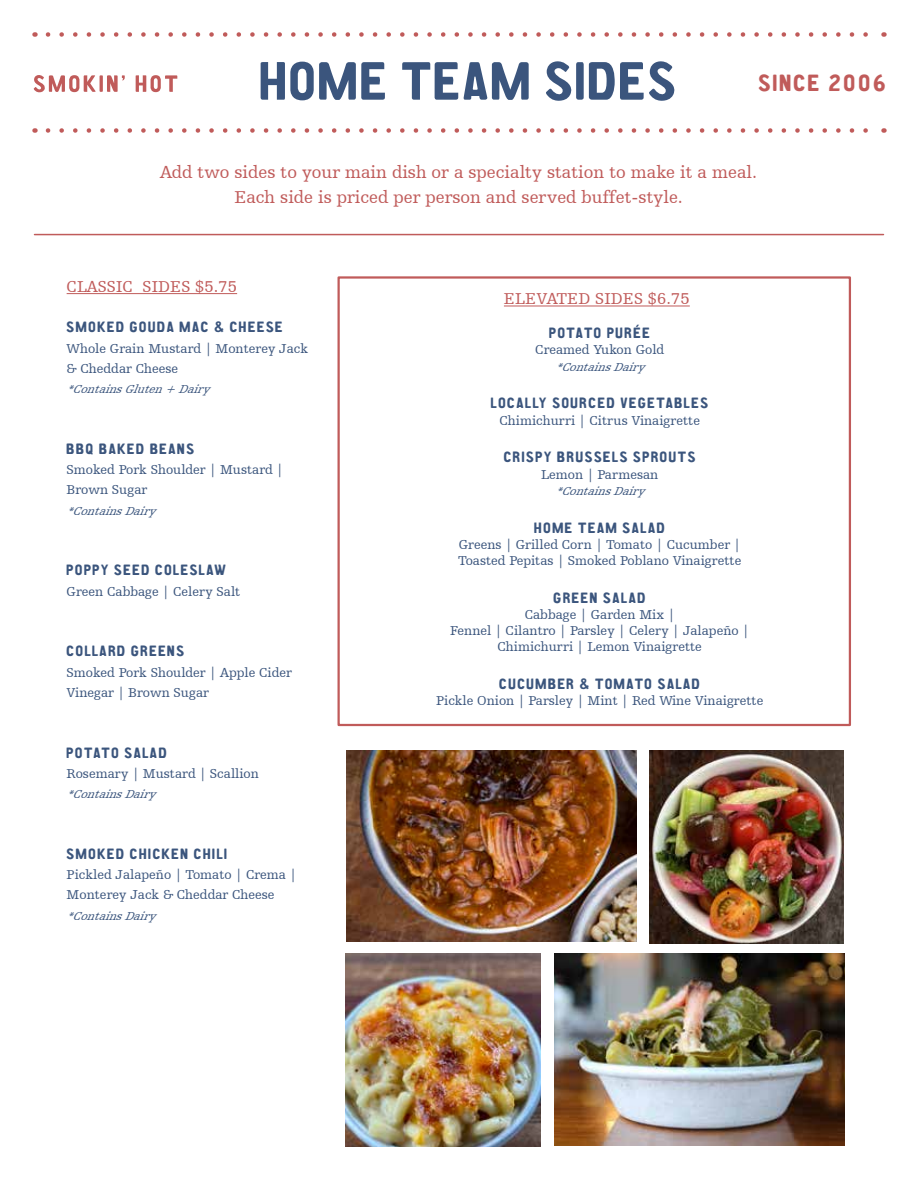
<style>
.page{position:relative;width:918px;height:1188px;background:#fff}
.page>*{position:absolute;margin:0;border:0;box-sizing:border-box;transform-origin:0 0}
.t1{font:54px "CA Aires Pro";letter-spacing:.02em;color:#3b557d}
.t2{font:23.55px "CA Aires Pro";letter-spacing:.07em;color:#c05b5a}
.t3{font:18px/25.5px "Humanist Slabserif 712 BT";color:#c05b5a;text-align:center}
.t4{font:16.5px "Humanist Slabserif 712 BT";letter-spacing:.01em;color:#c05b5a}
.t5{font:15px "CA Aires Pro";letter-spacing:.08em;color:#3b557d}
.t6{font:13.5px/20.2px "Humanist Slabserif 712 BT";color:#3b557d}
.t7{font:italic 12px "Humanist Slabserif 712 BT";color:#3b557d}
</style>
<div class="page">
<svg style="left:48px;top:32px;width:820px;height:5px"></svg>
<svg style="left:48px;top:128px;width:820px;height:5px"></svg>
<svg style="left:33px;top:75px;width:63px;height:18px"></svg>
<hr style="left:100px;top:75px;width:3px;height:17px;background:#c05b5a">
<svg style="left:107px;top:75px;width:18px;height:17px"></svg>
<svg style="left:136px;top:75px;width:41px;height:17px"></svg>
<hr style="left:34px;top:234px;width:850px;height:1px;background:#c05b5a">
<hr style="left:67px;top:293px;width:170px;height:1px;background:#c05b5a">
<hr style="left:504px;top:306px;width:186px;height:1px;background:#c05b5a">
<div style="left:338px;top:276px;width:513px;height:450px;border:2px solid #c05b5a"></div>
<img style="left:554px;top:953px;width:290px;height:193px">
<img style="left:347px;top:751px;width:290px;height:190px">
<img style="left:650px;top:751px;width:193px;height:192px">
<img style="left:345px;top:953px;width:196px;height:194px">
<h1 class="t1" style="left:260px;top:40px;width:419px">HOME TEAM SIDES</h1>
<h2 class="t2" style="left:758px;top:65px;width:129px">SINCE 2006</h2>
<h3 class="t3" style="left:160px;top:159px;width:598px">Add two sides to your main dish or a specialty station to make it a meal.<br>Each side is priced per person and served buffet-style.</h3>
<p class="t4" style="left:67px;top:276px;width:172px">CLASSIC SIDES $5.75</p>
<p class="t5" style="left:67px;top:316px;width:218px">SMOKED GOUDA MAC &amp; CHEESE</p>
<p class="t6" style="left:67px;top:338px;width:243px">Whole Grain Mustard | Monterey Jack &amp; Cheddar Cheese</p>
<p class="t7" style="left:67px;top:382px;width:150px">*ContainsGluten+Dairy</p>
<p class="t5" style="left:67px;top:437px;width:129px">BBQ BAKED BEANS</p>
<p class="t6" style="left:67px;top:459px;width:218px">Smoked Pork Shoulder | Mustard |<br>Brown Sugar</p>
<p class="t7" style="left:67px;top:503px;width:96px">*ContainsDairy</p>
<p class="t5" style="left:67px;top:559px;width:161px">POPPY SEED COLESLAW</p>
<p class="t6" style="left:67px;top:581px;width:175px">Green Cabbage | Celery Salt</p>
<p class="t5" style="left:67px;top:640px;width:119px">COLLARD GREENS</p>
<p class="t6" style="left:67px;top:662px;width:227px">Smoked Pork Shoulder | Apple Cider<br>Vinegar | Brown Sugar</p>
<p class="t5" style="left:67px;top:741px;width:102px">POTATO SALAD</p>
<p class="t6" style="left:67px;top:763px;width:194px">Rosemary | Mustard | Scallion</p>
<p class="t7" style="left:67px;top:787px;width:96px">*ContainsDairy</p>
<p class="t5" style="left:67px;top:842px;width:162px">SMOKED CHICKEN CHILI</p>
<p class="t6" style="left:67px;top:864px;width:231px">Pickled Jalapeño | Tomato | Crema |<br>Monterey Jack &amp; Cheddar Cheese</p>
<p class="t7" style="left:67px;top:908px;width:96px">*ContainsDairy</p>
<p class="t4" style="left:504px;top:289px;width:187px">ELEVATED SIDES $6.75</p>
<p class="t5" style="left:549px;top:322px;width:103px">POTATO PURÉE</p>
<p class="t6" style="left:535px;top:340px;width:130px">Creamed Yukon Gold</p>
<p class="t7" style="left:555px;top:359px;width:96px">*ContainsDairy</p>
<p class="t5" style="left:491px;top:392px;width:219px">LOCALLY SOURCED VEGETABLES</p>
<p class="t6" style="left:499px;top:410px;width:202px">Chimichurri | Citrus Vinaigrette</p>
<p class="t5" style="left:504px;top:446px;width:194px">CRISPY BRUSSELS SPROUTS</p>
<p class="t6" style="left:541px;top:464px;width:119px">Lemon | Parmesan</p>
<p class="t7" style="left:555px;top:484px;width:96px">*ContainsDairy</p>
<p class="t5" style="left:534px;top:516px;width:132px">HOME TEAM SALAD</p>
<p class="t6" style="left:458px;top:536px;width:285px;line-height:16.2px">Greens | Grilled Corn | Tomato | Cucumber |<br>Toasted Pepitas | Smoked Poblano Vinaigrette</p>
<p class="t5" style="left:554px;top:586px;width:94px">GREEN SALAD</p>
<p class="t6" style="left:450px;top:606px;width:301px;line-height:16.2px;text-align:center">Cabbage | Garden Mix |<br>Fennel | Cilantro | Parsley | Celery | Jalapeño |<br>Chimichurri | Lemon Vinaigrette</p>
<p class="t5" style="left:499px;top:673px;width:203px">CUCUMBER &amp; TOMATO SALAD</p>
<p class="t6" style="left:436px;top:691px;width:329px">Pickle Onion | Parsley | Mint | Red Wine Vinaigrette</p>
</div>
